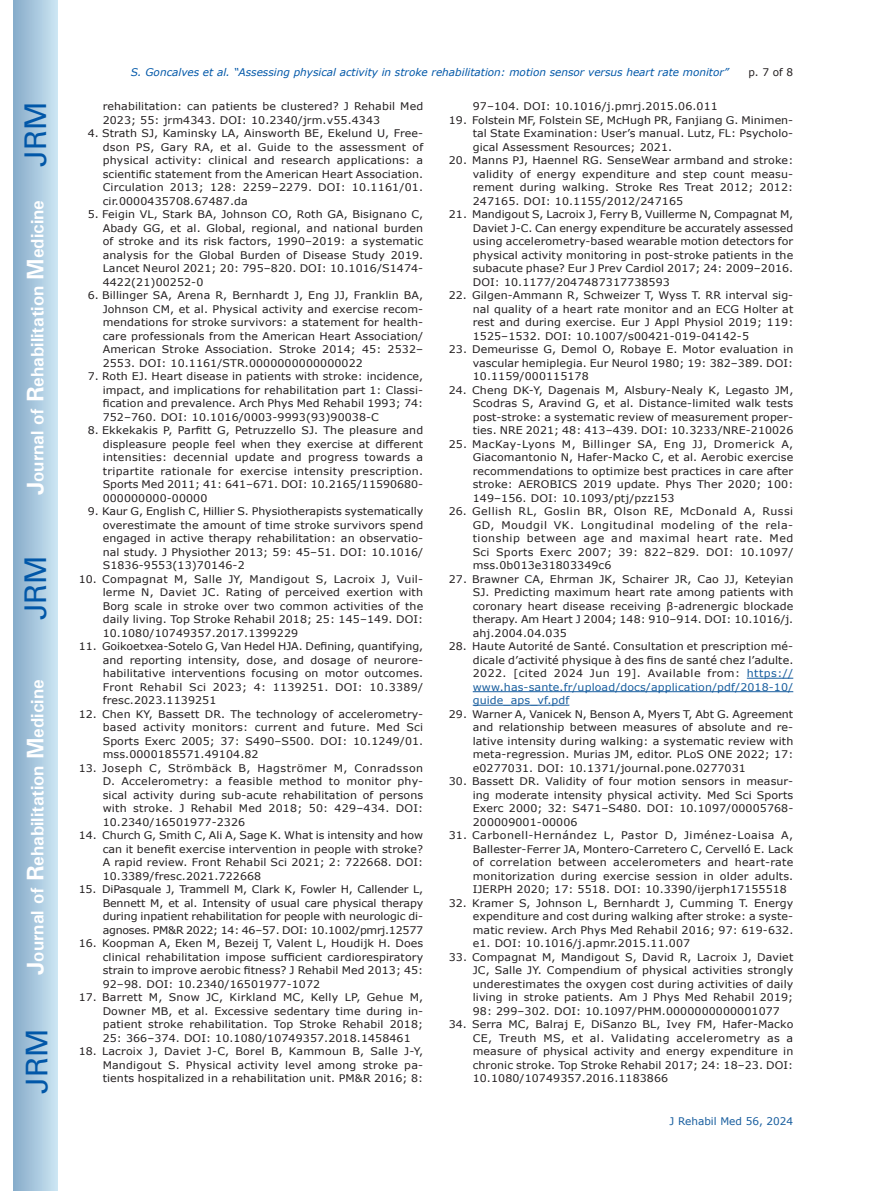
<style>
.page{position:relative;width:872px;height:1191px;background:#fff}
.page>*{position:absolute;margin:0;border:0;box-sizing:border-box;transform-origin:0 0}
.t1{font:30px "Univers";color:#0157a8}
.t2{font:700 18px "Univers";color:#fff}
.t3{font:10.5px/13.5px "Verdana";letter-spacing:.01em;color:#231f20;text-align:justify;scale:1.05 1}
.t4{font:italic 10.5px "Verdana";color:#0157a8}
.t5{font:10.5px "Verdana";color:#175d9e}
.t6{font:10.5px "Verdana";letter-spacing:.01em;color:#231f20}
.s1{font-size:24px}
.s2{color:#175d9e}
</style>
<div class="page">
<div style="left:14px;top:0;width:43px;height:1191px;background:linear-gradient(to right,#88acca,#cbe5f2)"></div>
<hr style="left:747px;top:678px;width:46px;height:1px;background:#175d9e">
<hr style="left:473px;top:691px;width:320px;height:1px;background:#175d9e">
<hr style="left:473px;top:705px;width:96px;height:1px;background:#175d9e">
<h1 class="t1" style="left:18px;top:167px;width:67px;rotate:-90deg">JRM</h1>
<h2 class="t2" style="left:26px;top:495px;width:297px;rotate:-90deg"><span class="s1">J</span>ournal of <span class="s1">R</span>ehabilitation <span class="s1">M</span>edicine</h2>
<h1 class="t1" style="left:18px;top:620px;width:67px;rotate:-90deg">JRM</h1>
<h2 class="t2" style="left:26px;top:974px;width:297px;rotate:-90deg"><span class="s1">J</span>ournal of <span class="s1">R</span>ehabilitation <span class="s1">M</span>edicine</h2>
<h1 class="t1" style="left:19px;top:1093px;width:67px;rotate:-90deg">JRM</h1>
<p class="t4" style="left:131px;top:65px;width:599px">S. Goncalves et al. “Assessing physical activity in stroke rehabilitation: motion sensor versus heart rate monitor”</p>
<p class="t6" style="left:748px;top:65px;width:46px">p. 7 of 8</p>
<p class="t3" style="left:103px;top:100px;width:307px">rehabilitation: can patients be clustered? J Rehabil Med<br>2023; 55: jrm4343. DOI: 10.2340/jrm.v55.4343</p>
<p class="t3" style="left:103px;top:127px;width:307px;text-indent:-15px">4. Strath SJ, Kaminsky LA, Ainsworth BE, Ekelund U, Free&shy;dson PS, Gary RA, et al. Guide to the assessment of physical activity: clinical and research applications: a scientific statement from the American Heart Association.<br>Circulation 2013; 128: 2259–2279. DOI: 10.1161/01. cir.0000435708.67487.da</p>
<p class="t3" style="left:103px;top:208px;width:307px;text-indent:-15px">5. Feigin VL, Stark BA, Johnson CO, Roth GA, Bisignano C, Abady GG, et al. Global, regional, and national burden of stroke and its risk factors, 1990–2019: a systematic analysis for the Global Burden of Disease Study 2019.<br>Lancet Neurol 2021; 20: 795–820. DOI: 10.1016/S1474- 4422(21)00252-0</p>
<p class="t3" style="left:103px;top:289px;width:307px;text-indent:-15px">6. Billinger SA, Arena R, Bernhardt J, Eng JJ, Franklin BA, Johnson CM, et al. Physical activity and exercise recom&shy;mendations for stroke survivors: a statement for health&shy;care professionals from the American Heart Association/ American Stroke Association. Stroke 2014; 45: 2532– 2553. DOI: 10.1161/STR.0000000000000022</p>
<p class="t3" style="left:103px;top:370px;width:307px;text-indent:-15px">7. Roth EJ. Heart disease in patients with stroke: incidence, impact, and implications for rehabilitation part 1: Classi&shy;fication and prevalence. Arch Phys Med Rehabil 1993; 74:<br>752–760. DOI: 10.1016/0003-9993(93)90038-C</p>
<p class="t3" style="left:103px;top:424px;width:307px;text-indent:-15px">8. Ekkekakis P, Parfitt G, Petruzzello SJ. The pleasure and displeasure people feel when they exercise at different intensities: decennial update and progress towards a tripartite rationale for exercise intensity prescription.<br>Sports Med 2011; 41: 641–671. DOI: 10.2165/11590680- 000000000-00000</p>
<p class="t3" style="left:103px;top:505px;width:307px;text-indent:-15px">9. Kaur G, English C, Hillier S. Physiotherapists systematically overestimate the amount of time stroke survivors spend engaged in active therapy rehabilitation: an observatio&shy;nal study. J Physiother 2013; 59: 45–51. DOI: 10.1016/ S1836-9553(13)70146-2</p>
<p class="t3" style="left:103px;top:572px;width:307px;text-indent:-24px">10. Compagnat M, Salle JY, Mandigout S, Lacroix J, Vuil&shy;lerme N, Daviet JC. Rating of perceived exertion with Borg scale in stroke over two common activities of the daily living. Top Stroke Rehabil 2018; 25: 145–149. DOI:<br>10.1080/10749357.2017.1399229</p>
<p class="t3" style="left:103px;top:640px;width:307px;text-indent:-24px">11. Goikoetxea-Sotelo G, Van Hedel HJA. Defining, quantifying, and reporting intensity, dose, and dosage of neurore&shy;habilitative interventions focusing on motor outcomes.<br>Front Rehabil Sci 2023; 4: 1139251. DOI: 10.3389/ fresc.2023.1139251</p>
<p class="t3" style="left:103px;top:707px;width:307px;text-indent:-24px">12. Chen KY, Bassett DR. The technology of accelerometry&shy;based activity monitors: current and future. Med Sci Sports Exerc 2005; 37: S490–S500. DOI: 10.1249/01. mss.0000185571.49104.82</p>
<p class="t3" style="left:103px;top:761px;width:307px;text-indent:-24px">13. Joseph C, Strömbäck B, Hagströmer M, Conradsson D. Accelerometry: a feasible method to monitor phy&shy;sical activity during sub-acute rehabilitation of persons with stroke. J Rehabil Med 2018; 50: 429–434. DOI:<br>10.2340/16501977-2326</p>
<p class="t3" style="left:103px;top:829px;width:307px;text-indent:-24px">14. Church G, Smith C, Ali A, Sage K. What is intensity and how can it benefit exercise intervention in people with stroke?<br>A rapid review. Front Rehabil Sci 2021; 2: 722668. DOI:<br>10.3389/fresc.2021.722668</p>
<p class="t3" style="left:103px;top:883px;width:307px;text-indent:-24px">15. DiPasquale J, Trammell M, Clark K, Fowler H, Callender L, Bennett M, et al. Intensity of usual care physical therapy during inpatient rehabilitation for people with neurologic di&shy;agnoses. PM&amp;R 2022; 14: 46–57. DOI: 10.1002/pmrj.12577</p>
<p class="t3" style="left:103px;top:937px;width:307px;text-indent:-24px">16. Koopman A, Eken M, Bezeij T, Valent L, Houdijk H. Does clinical rehabilitation impose sufficient cardiorespiratory strain to improve aerobic fitness? J Rehabil Med 2013; 45:<br>92–98. DOI: 10.2340/16501977-1072</p>
<p class="t3" style="left:103px;top:991px;width:307px;text-indent:-24px">17. Barrett M, Snow JC, Kirkland MC, Kelly LP, Gehue M, Downer MB, et al. Excessive sedentary time during in&shy;patient stroke rehabilitation. Top Stroke Rehabil 2018; 25: 366–374. DOI: 10.1080/10749357.2018.1458461</p>
<p class="t3" style="left:103px;top:1045px;width:307px;text-indent:-24px">18. Lacroix J, Daviet J-C, Borel B, Kammoun B, Salle J-Y, Mandigout S. Physical activity level among stroke pa&shy;tients hospitalized in a rehabilitation unit. PM&amp;R 2016; 8:</p>
<p class="t3" style="left:473px;top:100px;width:235px">97–104. DOI: 10.1016/j.pmrj.2015.06.011</p>
<p class="t3" style="left:473px;top:113px;width:307px;text-indent:-24px">19. Folstein MF, Folstein SE, McHugh PR, Fanjiang G. Minimen&shy;tal State Examination: User’s manual. Lutz, FL: Psycholo&shy;gical Assessment Resources; 2021.</p>
<p class="t3" style="left:473px;top:154px;width:307px;text-indent:-24px">20. Manns PJ, Haennel RG. SenseWear armband and stroke: validity of energy expenditure and step count measu&shy;rement during walking. Stroke Res Treat 2012; 2012:<br>247165. DOI: 10.1155/2012/247165</p>
<p class="t3" style="left:473px;top:208px;width:307px;text-indent:-24px">21. Mandigout S, Lacroix J, Ferry B, Vuillerme N, Compagnat M, Daviet J-C. Can energy expenditure be accurately assessed using accelerometry-based wearable motion detectors for physical activity monitoring in post-stroke patients in the subacute phase? Eur J Prev Cardiol 2017; 24: 2009–2016.<br>DOI: 10.1177/2047487317738593</p>
<p class="t3" style="left:473px;top:289px;width:307px;text-indent:-24px">22. Gilgen-Ammann R, Schweizer T, Wyss T. RR interval sig&shy;nal quality of a heart rate monitor and an ECG Holter at rest and during exercise. Eur J Appl Physiol 2019; 119:<br>1525–1532. DOI: 10.1007/s00421-019-04142-5</p>
<p class="t3" style="left:473px;top:343px;width:307px;text-indent:-24px">23. Demeurisse G, Demol O, Robaye E. Motor evaluation in vascular hemiplegia. Eur Neurol 1980; 19: 382–389. DOI:<br>10.1159/000115178</p>
<p class="t3" style="left:473px;top:383px;width:307px;text-indent:-24px">24. Cheng DK-Y, Dagenais M, Alsbury-Nealy K, Legasto JM, Scodras S, Aravind G, et al. Distance-limited walk tests post-stroke: a systematic review of measurement proper&shy;ties. NRE 2021; 48: 413–439. DOI: 10.3233/NRE-210026</p>
<p class="t3" style="left:473px;top:437px;width:307px;text-indent:-24px">25. MacKay-Lyons M, Billinger SA, Eng JJ, Dromerick A, Giacomantonio N, Hafer-Macko C, et al. Aerobic exercise recommendations to optimize best practices in care after stroke: AEROBICS 2019 update. Phys Ther 2020; 100:<br>149–156. DOI: 10.1093/ptj/pzz153</p>
<p class="t3" style="left:473px;top:505px;width:307px;text-indent:-24px">26. Gellish RL, Goslin BR, Olson RE, McDonald A, Russi GD, Moudgil VK. Longitudinal modeling of the rela&shy;tionship between age and maximal heart rate. Med Sci Sports Exerc 2007; 39: 822–829. DOI: 10.1097/ mss.0b013e31803349c6</p>
<p class="t3" style="left:473px;top:572px;width:307px;text-indent:-24px">27. Brawner CA, Ehrman JK, Schairer JR, Cao JJ, Keteyian SJ. Predicting maximum heart rate among patients with coronary heart disease receiving β-adrenergic blockade therapy. Am Heart J 2004; 148: 910–914. DOI: 10.1016/j. ahj.2004.04.035</p>
<p class="t3" style="left:473px;top:640px;width:307px;text-indent:-24px">28. Haute Autorité de Santé. Consultation et prescription mé&shy;dicale d’activité physique à des fins de santé chez l’adulte.<br>2022. [cited 2024 Jun 19]. Available from: <span class="s2">https:// www.has-sante.fr/upload/docs/application/pdf/2018-10/ guide_aps_vf.pdf</span></p>
<p class="t3" style="left:473px;top:707px;width:307px;text-indent:-24px">29. Warner A, Vanicek N, Benson A, Myers T, Abt G. Agreement and relationship between measures of absolute and re&shy;lative intensity during walking: a systematic review with meta-regression. Murias JM, editor. PLoS ONE 2022; 17: e0277031. DOI: 10.1371/journal.pone.0277031</p>
<p class="t3" style="left:473px;top:775px;width:307px;text-indent:-24px">30. Bassett DR. Validity of four motion sensors in measur&shy;ing moderate intensity physical activity. Med Sci Sports Exerc 2000; 32: S471–S480. DOI: 10.1097/00005768- 200009001-00006</p>
<p class="t3" style="left:473px;top:829px;width:307px;text-indent:-24px">31. Carbonell-Hernández L, Pastor D, Jiménez-Loaisa A, Ballester-Ferrer JA, Montero-Carretero C, Cervelló E. Lack of correlation between accelerometers and heart-rate monitorization during exercise session in older adults.<br>IJERPH 2020; 17: 5518. DOI: 10.3390/ijerph17155518</p>
<p class="t3" style="left:473px;top:896px;width:307px;text-indent:-24px">32. Kramer S, Johnson L, Bernhardt J, Cumming T. Energy expenditure and cost during walking after stroke: a syste&shy;matic review. Arch Phys Med Rehabil 2016; 97: 619-632. e1. DOI: 10.1016/j.apmr.2015.11.007</p>
<p class="t3" style="left:473px;top:950px;width:307px;text-indent:-24px">33. Compagnat M, Mandigout S, David R, Lacroix J, Daviet JC, Salle JY. Compendium of physical activities strongly underestimates the oxygen cost during activities of daily living in stroke patients. Am J Phys Med Rehabil 2019; 98: 299–302. DOI: 10.1097/PHM.0000000000001077</p>
<p class="t3" style="left:473px;top:1018px;width:307px;text-indent:-24px">34. Serra MC, Balraj E, DiSanzo BL, Ivey FM, Hafer-Macko CE, Treuth MS, et al. Validating accelerometry as a measure of physical activity and energy expenditure in chronic stroke. Top Stroke Rehabil 2017; 24: 18–23. DOI:<br>10.1080/10749357.2016.1183866</p>
<p class="t5" style="left:669px;top:1114px;width:125px">J Rehabil Med 56, 2024</p>
</div>
